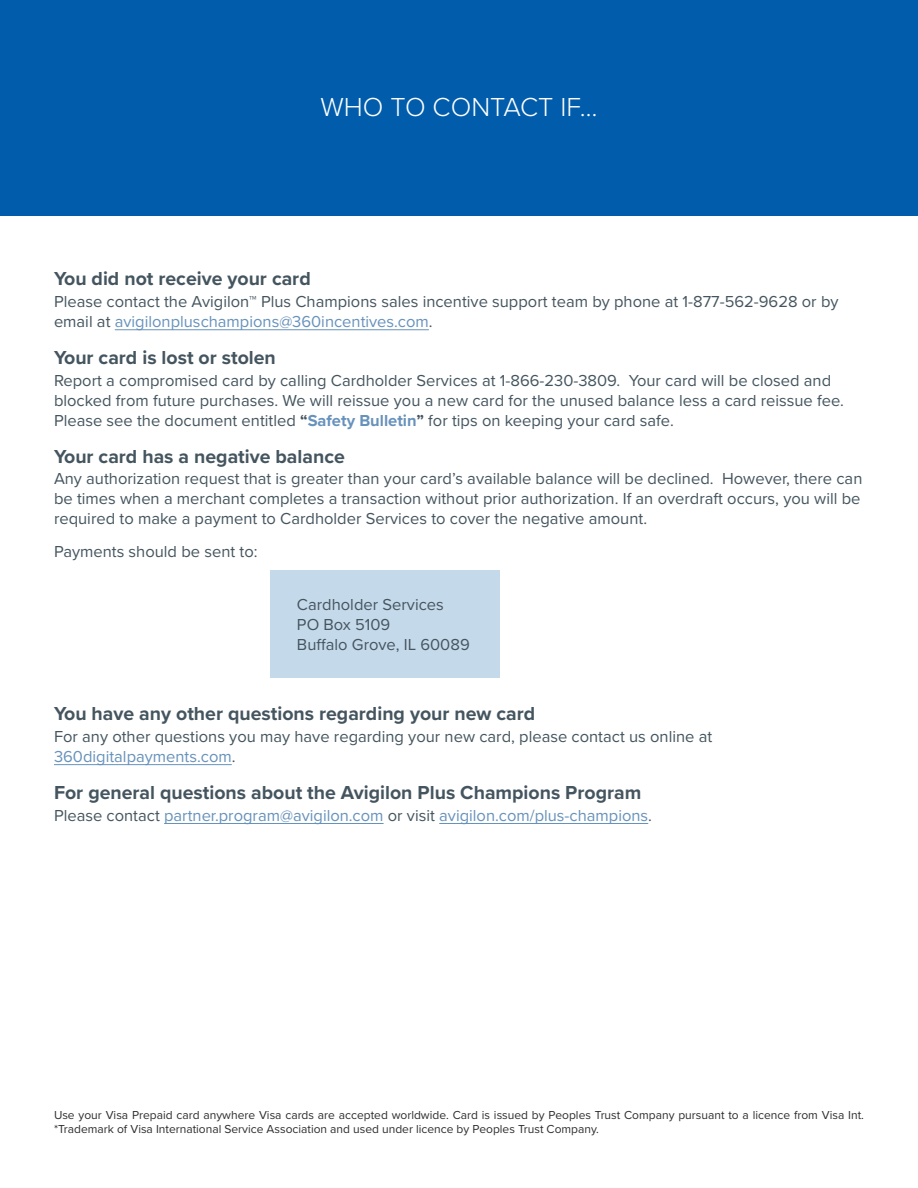
<style>
.page{position:relative;width:918px;height:1188px;background:#fff}
.page>*{position:absolute;margin:0;border:0;box-sizing:border-box;transform-origin:0 0}
.t1{font:300 27px "Proxima Nova";color:#fff}
.t2{font:700 19.5px "Proxima Nova";color:#45555f}
.Answer{font:16.5px/19.8px "Proxima Nova";color:#45555f}
.Answer-2{font:16.5px "Proxima Nova";color:#6792bb}
.t3{font:12px/14.4px "Proxima Nova";color:#2f2d2e}
.s1{color:#6792bb}
.s2{font-weight:700}
.s3{font-weight:700;color:#6792bb}
.s4{color:#45555f}
</style>
<div class="page">
<div style="left:0;top:0;width:918px;height:216px;background:#015dab"></div>
<div style="left:270px;top:570px;width:230px;height:108px;background:#c4d9ea"></div>
<hr style="left:115px;top:329px;width:314px;height:1px;background:#6792bb">
<hr style="left:54px;top:764px;width:178px;height:1px;background:#6792bb">
<hr style="left:164px;top:823px;width:220px;height:1px;background:#6792bb">
<hr style="left:439px;top:823px;width:209px;height:1px;background:#6792bb">
<p class="t1" style="left:321px;top:87px;width:278px">WHO TO CONTACT IF…</p>
<p class="t2" style="left:54px;top:264px;width:258px">You did not receive your card</p>
<p class="Answer" style="left:54px;top:291px;width:786px">Please contact the Avigilon™ Plus Champions sales incentive support team by phone at 1-877-562-9628 or by email at <span class="s1">avigilonpluschampions@360incentives.com</span>.</p>
<p class="t2" style="left:54px;top:343px;width:223px">Your card is lost or stolen</p>
<p class="Answer" style="left:54px;top:370px;width:792px">Report a compromised card by calling Cardholder Services at 1-866-230-3809. Your card will be closed and blocked from future purchases. We will reissue you a new card for the unused balance less a card reissue fee.<br>Please see the document entitled <span class="s2">“</span><span class="s3">Safety Bulletin</span><span class="s2">”</span> for tips on keeping your card safe.</p>
<p class="t2" style="left:54px;top:441px;width:292px">Your card has a negative balance</p>
<p class="Answer" style="left:54px;top:468px;width:810px;text-align:justify">Any authorization request that is greater than your card’s available balance will be declined. However, there can be times when a merchant completes a transaction without prior authorization. If an overdraft occurs, you will be required to make a payment to Cardholder Services to cover the negative amount.</p>
<p class="Answer" style="left:54px;top:541px;width:205px">Payments should be sent to:</p>
<p class="Answer" style="left:297px;top:594px;width:174px">Cardholder Services<br>PO Box 5109<br>Buffalo Grove, IL 60089</p>
<p class="t2" style="left:54px;top:699px;width:483px">You have any other questions regarding your new card</p>
<p class="Answer" style="left:54px;top:726px;width:660px">For any other questions you may have regarding your new card, please contact us online at<br><span class="s1">360digitalpayments.com</span>.</p>
<p class="t2" style="left:54px;top:778px;width:589px">For general questions about the Avigilon Plus Champions Program</p>
<p class="Answer-2" style="left:54px;top:803px;width:600px"><span class="s4">Please contact</span> partner.program@avigilon.com <span class="s4">or visit</span> avigilon.com/plus-champions<span class="s4">.</span></p>
<p class="t3" style="left:54px;top:1107px;width:811px">Use your Visa Prepaid card anywhere Visa cards are accepted worldwide. Card is issued by Peoples Trust Company pursuant to a licence from Visa Int. *Trademark of Visa International Service Association and used under licence by Peoples Trust Company.</p>
</div>
